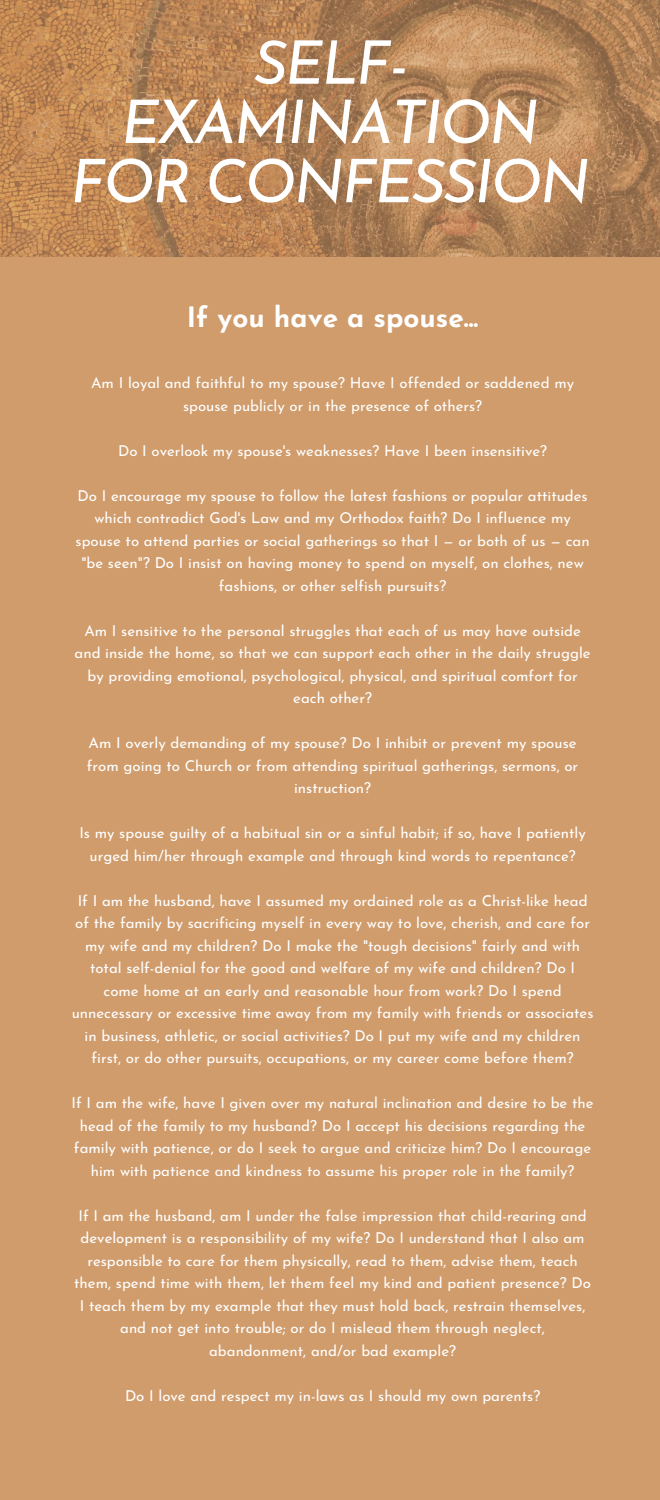
<style>
.page{position:relative;width:660px;height:1500px;background:#d09c6c}
.page>*{position:absolute;margin:0;border:0;box-sizing:border-box;transform-origin:0 0}
.t1{font:italic 60px/59.2px "Josefin Sans";letter-spacing:-.04em;color:#fff;text-align:center}
.t2{font:700 28px "Josefin Sans";color:#fff}
.t3{font:15px/22.5px "Josefin Sans";color:#fff;text-align:center}
</style>
<div class="page">
<img style="left:0;top:0;width:660px;height:256px">
<p class="t1" style="left:70px;top:39px;width:521px">SELF-<br>EXAMINATION<br>FOR CONFESSION</p>
<p class="t2" style="left:187px;top:306px;width:293px">If you have a spouse...</p>
<p class="t3" style="left:91px;top:373px;width:485px">Am I loyal and faithful to my spouse? Have I offended or saddened my spouse publicly or in the presence of others?</p>
<p class="t3" style="left:118px;top:441px;width:431px">Do I overlook my spouse's weaknesses? Have I been insensitive?</p>
<p class="t3" style="left:76px;top:486px;width:516px">Do I encourage my spouse to follow the latest fashions or popular attitudes which contradict God's Law and my Orthodox faith? Do I influence my spouse to attend parties or social gatherings so that I — or both of us — can "be seen"? Do I insist on having money to spend on myself, on clothes, new fashions, or other selfish pursuits?</p>
<p class="t3" style="left:75px;top:621px;width:518px">Am I sensitive to the personal struggles that each of us may have outside and inside the home, so that we can support each other in the daily struggle by providing emotional, psychological, physical, and spiritual comfort for each other?</p>
<p class="t3" style="left:87px;top:733px;width:493px">Am I overly demanding of my spouse? Do I inhibit or prevent my spouse from going to Church or from attending spiritual gatherings, sermons, or instruction?</p>
<p class="t3" style="left:79px;top:823px;width:508px">Is my spouse guilty of a habitual sin or a sinful habit; if so, have I patiently urged him/her through example and through kind words to repentance?</p>
<p class="t3" style="left:72px;top:891px;width:523px">If I am the husband, have I assumed my ordained role as a Christ-like head of the family by sacrificing myself in every way to love, cherish, and care for my wife and my children? Do I make the "tough decisions" fairly and with total self-denial for the good and welfare of my wife and children? Do I come home at an early and reasonable hour from work? Do I spend unnecessary or excessive time away from my family with friends or associates in business, athletic, or social activities? Do I put my wife and my children first, or do other pursuits, occupations, or my career come before them?</p>
<p class="t3" style="left:72px;top:1093px;width:524px">If I am the wife, have I given over my natural inclination and desire to be the head of the family to my husband? Do I accept his decisions regarding the family with patience, or do I seek to argue and criticize him? Do I encourage him with patience and kindness to assume his proper role in the family?</p>
<p class="t3" style="left:74px;top:1206px;width:518px">If I am the husband, am I under the false impression that child-rearing and development is a responsibility of my wife? Do I understand that I also am responsible to care for them physically, read to them, advise them, teach them, spend time with them, let them feel my kind and patient presence? Do I teach them by my example that they must hold back, restrain themselves, and not get into trouble; or do I mislead them through neglect, abandonment, and/or bad example?</p>
<p class="t3" style="left:125px;top:1386px;width:417px">Do I love and respect my in-laws as I should my own parents?</p>
</div>
